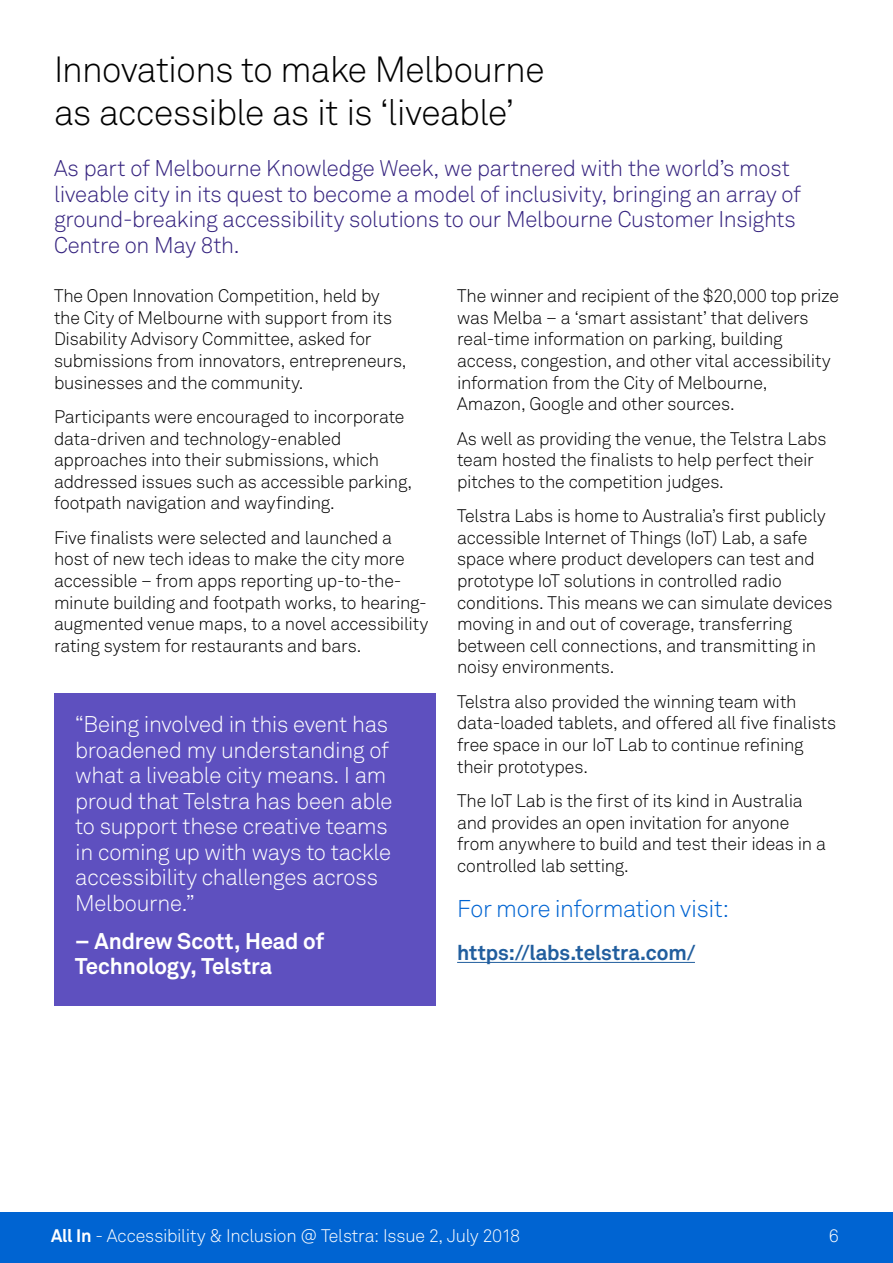
<style>
.page{position:relative;width:893px;height:1263px;background:#fff}
.page>*{position:absolute;margin:0;border:0;box-sizing:border-box;transform-origin:0 0}
.t1{font:300 36px/43.2px "Telstra Akkurat";letter-spacing:-.015em;color:#000}
.t2{font:300 24px "Telstra Akkurat";letter-spacing:-.01em;color:#0064d2}
.t3{font:300 22.5px/25.5px "Telstra Akkurat";letter-spacing:-.01em;color:#35237f}
.t4{font:300 22.5px/25.5px "Telstra Akkurat";letter-spacing:-.01em;color:#fff}
.t5{font:700 22.5px/25.5px "Telstra Akkurat";letter-spacing:-.005em;color:#fff}
.t6{font:700 21px "Telstra Akkurat";color:#215e9e}
.t7{font:300 18px/21.6px "Telstra Akkurat";letter-spacing:-.01em;color:#000}
.t8{font:300 18px "Telstra Akkurat";letter-spacing:-.015em;color:#fff}
.s1{font-weight:700}
</style>
<div class="page">
<div style="left:0;top:1212px;width:893px;height:51px;background:#0064d2"></div>
<hr style="left:457px;top:962px;width:238px;height:1px;background:#215e9e">
<div style="left:54px;top:693px;width:382px;height:313px;background:#5e50bf"></div>
<h1 class="t1" style="left:54px;top:48px;width:492px">Innovations to make Melbourne as accessible as it is ‘liveable’</h1>
<p class="t3" style="left:54px;top:156px;width:748px">As part of Melbourne Knowledge Week, we partnered with the world’s most liveable city in its quest to become a model of inclusivity, bringing an array of ground-breaking accessibility solutions to our Melbourne Customer Insights Centre on May 8th.</p>
<p class="t7" style="left:54px;top:285px;width:354px">The Open Innovation Competition, held by the City of Melbourne with support from its Disability Advisory Committee, asked for submissions from innovators, entrepreneurs, businesses and the community.</p>
<p class="t7" style="left:54px;top:406px;width:360px">Participants were encouraged to incorporate data-driven and technology-enabled approaches into their submissions, which addressed issues such as accessible parking, footpath navigation and wayfinding.</p>
<p class="t7" style="left:54px;top:527px;width:376px">Five finalists were selected and launched a host of new tech ideas to make the city more accessible – from apps reporting up-to-the&shy;minute building and footpath works, to hearing&shy;augmented venue maps, to a novel accessibility rating system for restaurants and bars.</p>
<p class="t7" style="left:457px;top:285px;width:383px">The winner and recipient of the $20,000 top prize was Melba – a ‘smart assistant’ that delivers real-time information on parking, building access, congestion, and other vital accessibility information from the City of Melbourne, Amazon, Google and other sources.</p>
<p class="t7" style="left:457px;top:427px;width:371px">As well as providing the venue, the Telstra Labs team hosted the finalists to help perfect their pitches to the competition judges.</p>
<p class="t7" style="left:457px;top:505px;width:377px">Telstra Labs is home to Australia’s first publicly accessible Internet of Things (IoT) Lab, a safe space where product developers can test and prototype IoT solutions in controlled radio conditions. This means we can simulate devices moving in and out of coverage, transferring between cell connections, and transmitting in noisy environments.</p>
<p class="t7" style="left:457px;top:691px;width:380px">Telstra also provided the winning team with data-loaded tablets, and offered all five finalists free space in our IoT Lab to continue refining their prototypes.</p>
<p class="t7" style="left:457px;top:790px;width:370px">The IoT Lab is the first of its kind in Australia and provides an open invitation for anyone from anywhere to build and test their ideas in a controlled lab setting.</p>
<h2 class="t2" style="left:457px;top:895px;width:273px">For more information visit:</h2>
<p class="t6" style="left:457px;top:940px;width:239px">https://labs.telstra.com/</p>
<p class="t4" style="left:75px;top:711px;width:319px">“Being involved in this event has broadened my understanding of what a liveable city means. I am proud that Telstra has been able to support these creative teams in coming up with ways to tackle accessibility challenges across<br>Melbourne.”</p>
<p class="t5" style="left:75px;top:928px;width:250px">– Andrew Scott, Head of<br>Technology, Telstra</p>
<p class="t8" style="left:51px;top:1225px;width:471px"><span class="s1">All In</span> - Accessibility &amp; Inclusion @ Telstra: Issue 2, July 2018</p>
<p class="t8" style="left:829px;top:1225px;width:12px">6</p>
</div>
